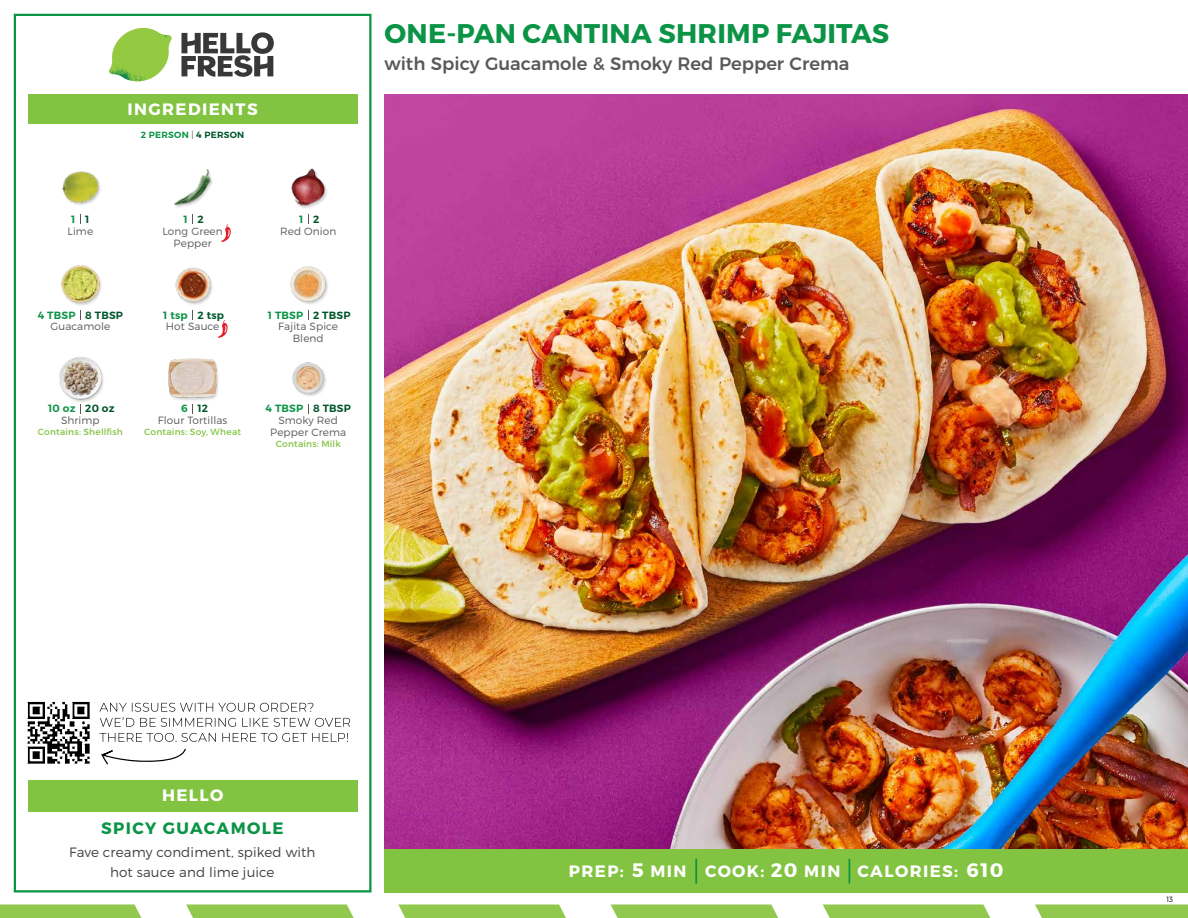
<style>
.page{position:relative;width:1188px;height:918px;background:#fff}
.page>*{position:absolute;margin:0;border:0;box-sizing:border-box;transform-origin:0 0}
.t1{font:700 27px "Montserrat";letter-spacing:.01em;color:#0b9446}
.t2{font:700 19.5px "Montserrat";color:#fff}
.t3{font:500 18px "Montserrat";color:#58595b}
.t4{font:700 16.5px "Montserrat";letter-spacing:.085em;color:#fff}
.t5{font:700 16.5px "Montserrat";letter-spacing:.085em;color:#0b9446}
.t6{font:300 13.5px/19.5px "Montserrat";letter-spacing:.01em;color:#414042;text-align:center}
.t7{font:300 10.5px/12px "Montserrat";letter-spacing:.01em;color:#58595b;text-align:center}
.t8{font:600 10.5px "Montserrat";letter-spacing:.02em;color:#00562c}
.t9{font:600 10.5px "Montserrat";letter-spacing:.02em;color:#0b9446}
.t10{font:9px "Montserrat";letter-spacing:.025em;color:#82c341}
.t11{font:600 9px "Montserrat";letter-spacing:.03em;color:#0b9446}
.t12{font:300 7.5px "Montserrat";color:#000}
.s1{font-weight:300;color:#58595b}
.s2{color:#00562c}
.s3{font-size:19.5px}
</style>
<div class="page">
<svg style="left:0;top:904px;width:141px;height:14px"></svg>
<svg style="left:186px;top:904px;width:168px;height:14px"></svg>
<svg style="left:398px;top:904px;width:168px;height:14px"></svg>
<svg style="left:611px;top:904px;width:167px;height:14px"></svg>
<svg style="left:823px;top:904px;width:167px;height:14px"></svg>
<svg style="left:1035px;top:904px;width:153px;height:14px"></svg>
<div style="left:384px;top:849px;width:804px;height:43px;background:#82c341"></div>
<svg style="left:181px;top:32px;width:93px;height:45px"></svg>
<svg style="left:114px;top:28px;width:55px;height:36px"></svg>
<img style="left:143px;top:28px;width:29px;height:24px">
<img style="left:112px;top:48px;width:54px;height:10px">
<img style="left:109px;top:52px;width:55px;height:30px">
<img style="left:142px;top:58px;width:24px;height:23px">
<div style="left:28px;top:94px;width:330px;height:30px;background:#82c341"></div>
<div style="left:14px;top:14px;width:358px;height:878px;border:2px solid #0b9446"></div>
<div style="left:28px;top:780px;width:330px;height:32px;background:#82c341"></div>
<img style="left:175px;top:267px;width:38px;height:38px">
<img style="left:290px;top:266px;width:38px;height:38px">
<img style="left:174px;top:169px;width:39px;height:39px">
<img style="left:291px;top:168px;width:36px;height:41px">
<img style="left:61px;top:265px;width:40px;height:41px">
<img style="left:62px;top:171px;width:39px;height:34px">
<div style="left:169px;top:358px;width:51px;height:43px;background:#fafafa"></div>
<img style="left:168px;top:358px;width:50px;height:42px">
<img style="left:292px;top:362px;width:34px;height:34px">
<div style="left:59px;top:356px;width:46px;height:47px;background:#000;opacity:.2"></div>
<img style="left:59px;top:356px;width:46px;height:44px">
<hr style="left:695px;top:859px;width:2px;height:25px;background:#0b9446">
<svg style="left:849px;top:859px;width:1px;height:25px"></svg>
<svg style="left:218px;top:320px;width:10px;height:18px"></svg>
<svg style="left:221px;top:224px;width:10px;height:18px"></svg>
<img style="left:27px;top:701px;width:63px;height:63px">
<svg style="left:101px;top:748px;width:85px;height:17px"></svg>
<svg style="left:99px;top:733px;width:249px;height:9px"></svg>
<svg style="left:99px;top:703px;width:251px;height:24px"></svg>
<img style="left:384px;top:94px;width:804px;height:755px">
<h3 class="t4" style="left:128px;top:99px;width:132px">INGREDIENTS</h3>
<p class="t11" style="left:141px;top:129px;width:105px">2 PERSON <span class="s1">|</span> <span class="s2">4 PERSON</span></p>
<p class="t9" style="left:71px;top:212px;width:6px">1</p>
<p class="t8" style="left:85px;top:212px;width:6px">1</p>
<p class="t8" style="left:198px;top:212px;width:8px">2</p>
<p class="t8" style="left:313px;top:212px;width:8px">2</p>
<p class="t9" style="left:184px;top:212px;width:6px">1</p>
<p class="t9" style="left:299px;top:212px;width:6px">1</p>
<p class="t7" style="left:68px;top:225px;width:27px">Lime</p>
<p class="t7" style="left:162px;top:225px;width:62px">Long Green<br>Pepper</p>
<p class="t7" style="left:280px;top:225px;width:58px">Red Onion</p>
<p class="t9" style="left:38px;top:308px;width:39px">4 TBSP</p>
<p class="t8" style="left:85px;top:308px;width:39px">8 TBSP</p>
<p class="t9" style="left:163px;top:308px;width:26px">1 tsp</p>
<p class="t9" style="left:268px;top:308px;width:37px">1 TBSP</p>
<p class="t8" style="left:198px;top:308px;width:28px">2 tsp</p>
<p class="t8" style="left:313px;top:308px;width:39px">2 TBSP</p>
<p class="t7" style="left:50px;top:321px;width:61px">Guacamole</p>
<p class="t7" style="left:166px;top:321px;width:55px">Hot Sauce</p>
<p class="t7" style="left:278px;top:321px;width:61px">Fajita Spice<br>Blend</p>
<p class="t9" style="left:48px;top:402px;width:29px">10 oz</p>
<p class="t8" style="left:85px;top:402px;width:31px">20 oz</p>
<p class="t9" style="left:181px;top:402px;width:8px">6</p>
<p class="t9" style="left:266px;top:402px;width:39px">4 TBSP</p>
<p class="t8" style="left:198px;top:402px;width:12px">12</p>
<p class="t8" style="left:313px;top:402px;width:39px">8 TBSP</p>
<p class="t7" style="left:61px;top:414px;width:40px">Shrimp</p>
<p class="t10" style="left:38px;top:427px;width:87px">Contains: Shellfish</p>
<p class="t7" style="left:158px;top:414px;width:71px">Flour Tortillas</p>
<p class="t10" style="left:144px;top:427px;width:98px">Contains: Soy, Wheat</p>
<p class="t7" style="left:270px;top:414px;width:77px">Smoky Red<br>Pepper Crema</p>
<p class="t10" style="left:276px;top:439px;width:67px">Contains: Milk</p>
<h1 class="t1" style="left:385px;top:17px;width:506px">ONE-PAN CANTINA SHRIMP FAJITAS</h1>
<h3 class="t3" style="left:384px;top:49px;width:467px">with Spicy Guacamole &amp; Smoky Red Pepper Crema</h3>
<h3 class="t4" style="left:162px;top:785px;width:63px">HELLO</h3>
<h3 class="t5" style="left:101px;top:818px;width:184px">SPICY GUACAMOLE</h3>
<p class="t6" style="left:69px;top:842px;width:248px">Fave creamy condiment, spiked with hot sauce and lime juice</p>
<h3 class="t4" style="left:569px;top:861px;width:56px">PREP:</h3>
<h3 class="t4" style="left:705px;top:861px;width:137px">COOK: <span class="s3">20</span> MIN</h3>
<h3 class="t4" style="left:858px;top:861px;width:102px">CALORIES:</h3>
<h3 class="t4" style="left:632px;top:861px;width:56px"><span class="s3">5</span> MIN</h3>
<h2 class="t2" style="left:967px;top:858px;width:38px">610</h2>
<p class="t12" style="left:1166px;top:895px;width:8px">13</p>
</div>
